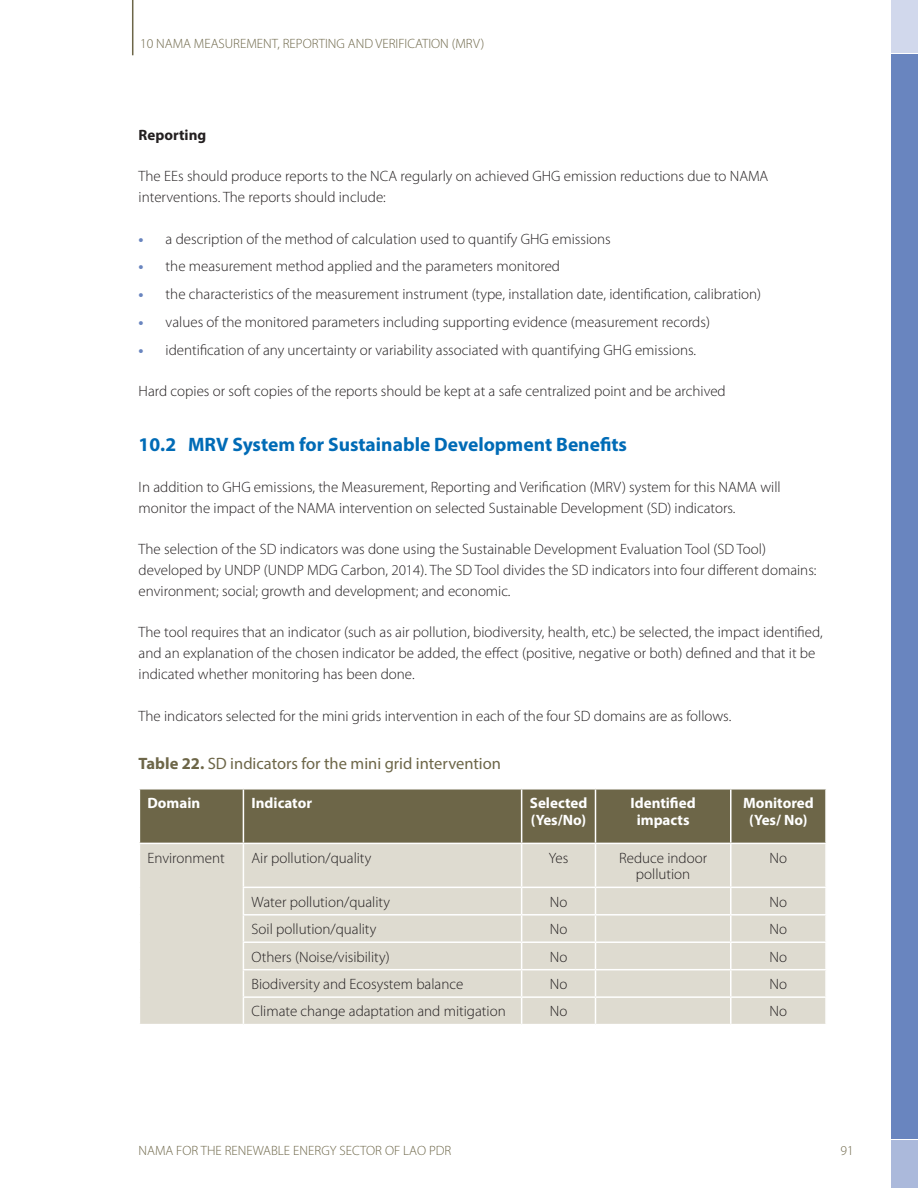
<style>
.page{position:relative;width:918px;height:1188px;background:#fff}
.page>*{position:absolute;margin:0;border:0;box-sizing:border-box;transform-origin:0 0}
.Heading_2{font:700 19.5px "Myriad Pro";color:#006bb6}
.Figure_title{font:16.5px "Myriad Pro";color:#6d6648}
.Body_Text{font:300 15px/21px "Myriad Pro";color:#231f20}
.Body_Text-2{font:700 15px/16.5px "Myriad Pro";color:#fff;text-align:center}
.Body_Text-3{font:700 15px "Myriad Pro";color:#231f20}
.t1{font:300 13.5px "Myriad Pro";color:#6d6648}
.s1{font-weight:700;color:#6985bf}
.s2{font-weight:700}
</style>
<div class="page">
<div style="left:891px;top:0;width:27px;height:52px;background:#d1d8ec"></div>
<div style="left:891px;top:1140px;width:27px;height:48px;background:#abb9db"></div>
<div style="left:891px;top:54px;width:27px;height:1085px;background:#6985bf"></div>
<hr style="left:132px;top:0;width:1px;height:55px;background:#6d6648">
<div style="left:140px;top:790px;width:685px;height:53px;background:#6d6648"></div>
<div style="left:140px;top:844px;width:685px;height:180px;background:#dedbd0"></div>
<hr style="left:243px;top:790px;width:1px;height:53px;background:#fff">
<hr style="left:521px;top:790px;width:1px;height:53px;background:#fff">
<hr style="left:595px;top:790px;width:1px;height:53px;background:#fff">
<hr style="left:730px;top:790px;width:2px;height:53px;background:#fff">
<hr style="left:243px;top:844px;width:1px;height:43px;background:#fff">
<hr style="left:521px;top:844px;width:1px;height:43px;background:#fff">
<hr style="left:595px;top:844px;width:1px;height:43px;background:#fff">
<hr style="left:730px;top:844px;width:2px;height:43px;background:#fff">
<hr style="left:243px;top:887px;width:279px;height:1px;background:#fff">
<hr style="left:522px;top:887px;width:74px;height:1px;background:#fff">
<hr style="left:596px;top:887px;width:135px;height:1px;background:#fff">
<hr style="left:731px;top:887px;width:96px;height:1px;background:#fff">
<hr style="left:730px;top:888px;width:2px;height:26px;background:#fff">
<hr style="left:243px;top:914px;width:279px;height:2px;background:#fff">
<hr style="left:522px;top:914px;width:74px;height:2px;background:#fff">
<hr style="left:596px;top:914px;width:135px;height:2px;background:#fff">
<hr style="left:731px;top:914px;width:96px;height:2px;background:#fff">
<hr style="left:730px;top:916px;width:2px;height:25px;background:#fff">
<hr style="left:243px;top:941px;width:279px;height:2px;background:#fff">
<hr style="left:522px;top:941px;width:74px;height:2px;background:#fff">
<hr style="left:596px;top:941px;width:135px;height:2px;background:#fff">
<hr style="left:731px;top:941px;width:96px;height:2px;background:#fff">
<hr style="left:730px;top:943px;width:2px;height:26px;background:#fff">
<hr style="left:243px;top:969px;width:279px;height:1px;background:#fff">
<hr style="left:522px;top:969px;width:74px;height:1px;background:#fff">
<hr style="left:596px;top:969px;width:135px;height:1px;background:#fff">
<hr style="left:731px;top:969px;width:96px;height:1px;background:#fff">
<hr style="left:730px;top:970px;width:2px;height:26px;background:#fff">
<hr style="left:243px;top:996px;width:279px;height:2px;background:#fff">
<svg style="left:243px;top:888px;width:1px;height:136px"></svg>
<hr style="left:522px;top:996px;width:74px;height:2px;background:#fff">
<svg style="left:521px;top:888px;width:1px;height:136px"></svg>
<hr style="left:596px;top:996px;width:135px;height:2px;background:#fff">
<svg style="left:595px;top:888px;width:1px;height:136px"></svg>
<hr style="left:731px;top:996px;width:96px;height:2px;background:#fff">
<hr style="left:730px;top:998px;width:2px;height:26px;background:#fff">
<p class="t1" style="left:140px;top:36px;width:346px">10 NAMA MEASUREMENT, REPORTING AND VERIFICATION (MRV)</p>
<p class="Body_Text-3" style="left:139px;top:125px;width:69px">Reporting</p>
<p class="Body_Text" style="left:139px;top:166px;width:631px">The EEs should produce reports to the NCA regularly on achieved GHG emission reductions due to NAMA interventions. The reports should include:</p>
<p class="Body_Text" style="left:139px;top:228px;width:474px"><span class="s1">•</span> a description of the method of calculation used to quantify GHG emissions</p>
<p class="Body_Text" style="left:139px;top:256px;width:423px"><span class="s1">•</span> the measurement method applied and the parameters monitored</p>
<p class="Body_Text" style="left:139px;top:284px;width:624px"><span class="s1">•</span> the characteristics of the measurement instrument (type, installation date, identification, calibration)</p>
<p class="Body_Text" style="left:139px;top:312px;width:573px"><span class="s1">•</span> values of the monitored parameters including supporting evidence (measurement records)</p>
<p class="Body_Text" style="left:139px;top:339px;width:559px"><span class="s1">•</span> identification of any uncertainty or variability associated with quantifying GHG emissions.</p>
<p class="Body_Text" style="left:139px;top:381px;width:589px">Hard copies or soft copies of the reports should be kept at a safe centralized point and be archived</p>
<p class="Heading_2" style="left:139px;top:431px;width:490px">10.2 MRV System for Sustainable Development Benefits</p>
<p class="Body_Text" style="left:139px;top:477px;width:644px">In addition to GHG emissions, the Measurement, Reporting and Verification (MRV) system for this NAMA will monitor the impact of the NAMA intervention on selected Sustainable Development (SD) indicators.</p>
<p class="Body_Text" style="left:139px;top:539px;width:679px">The selection of the SD indicators was done using the Sustainable Development Evaluation Tool (SD Tool) developed by UNDP (UNDP MDG Carbon, 2014). The SD Tool divides the SD indicators into four different domains: environment; social; growth and development; and economic.</p>
<p class="Body_Text" style="left:139px;top:622px;width:686px">The tool requires that an indicator (such as air pollution, biodiversity, health, etc.) be selected, the impact identified, and an explanation of the chosen indicator be added, the effect (positive, negative or both) defined and that it be indicated whether monitoring has been done.</p>
<p class="Body_Text" style="left:139px;top:705px;width:594px">The indicators selected for the mini grids intervention in each of the four SD domains are as follows.</p>
<p class="Figure_title" style="left:139px;top:753px;width:364px"><span class="s2">Table 22.</span> SD indicators for the mini grid intervention</p>
<p class="Body_Text-2" style="left:148px;top:794px;width:54px">Domain</p>
<p class="Body_Text-2" style="left:252px;top:794px;width:62px">Indicator</p>
<p class="Body_Text-2" style="left:530px;top:794px;width:59px">Selected</p>
<p class="Body_Text-2" style="left:531px;top:811px;width:57px">(Yes/No)</p>
<p class="Body_Text-2" style="left:631px;top:794px;width:67px">Identified impacts</p>
<p class="Body_Text-2" style="left:743px;top:794px;width:72px">Monitored</p>
<p class="Body_Text-2" style="left:749px;top:811px;width:60px">(Yes/ No)</p>
<p class="Body_Text" style="left:148px;top:847px;width:79px">Environment</p>
<p class="Body_Text" style="left:252px;top:847px;width:121px">Air pollution/quality</p>
<p class="Body_Text" style="left:549px;top:847px;width:21px">Yes</p>
<p class="Body_Text" style="left:619px;top:850px;width:90px;line-height:16.5px;text-align:center">Reduce indoor pollution</p>
<p class="Body_Text" style="left:770px;top:847px;width:19px">No</p>
<p class="Body_Text" style="left:252px;top:891px;width:140px">Water pollution/quality</p>
<p class="Body_Text" style="left:550px;top:891px;width:19px">No</p>
<p class="Body_Text" style="left:770px;top:891px;width:19px">No</p>
<p class="Body_Text" style="left:252px;top:919px;width:126px">Soil pollution/quality</p>
<p class="Body_Text" style="left:550px;top:919px;width:19px">No</p>
<p class="Body_Text" style="left:770px;top:919px;width:19px">No</p>
<p class="Body_Text" style="left:252px;top:946px;width:140px">Others (Noise/visibility)</p>
<p class="Body_Text" style="left:550px;top:946px;width:19px">No</p>
<p class="Body_Text" style="left:770px;top:946px;width:19px">No</p>
<p class="Body_Text" style="left:252px;top:974px;width:213px">Biodiversity and Ecosystem balance</p>
<p class="Body_Text" style="left:550px;top:974px;width:19px">No</p>
<p class="Body_Text" style="left:770px;top:974px;width:19px">No</p>
<p class="Body_Text" style="left:252px;top:1001px;width:256px">Climate change adaptation and mitigation</p>
<p class="Body_Text" style="left:550px;top:1001px;width:19px">No</p>
<p class="Body_Text" style="left:770px;top:1001px;width:19px">No</p>
<p class="t1" style="left:139px;top:1143px;width:314px">NAMA FOR THE RENEWABLE ENERGY SECTOR OF LAO PDR</p>
<p class="t1" style="left:841px;top:1143px;width:15px">91</p>
</div>
